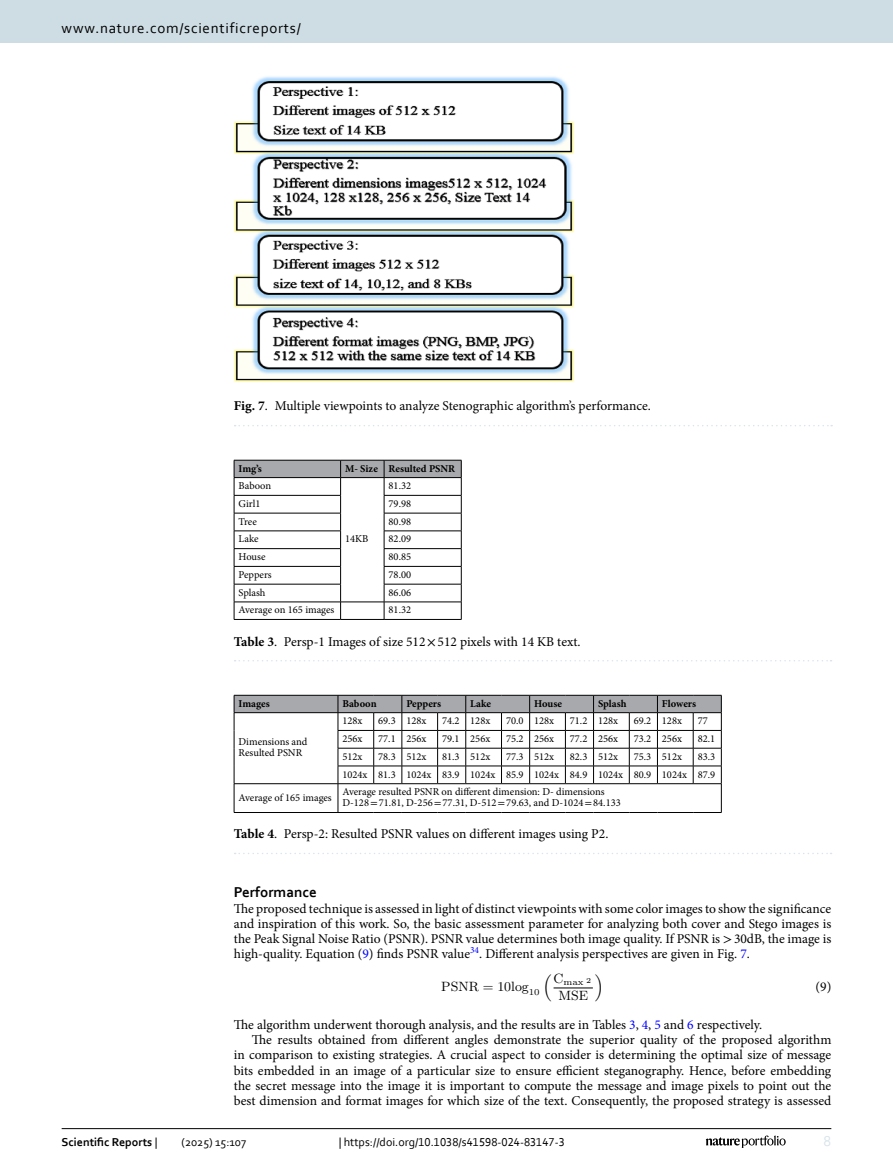
<style>
.page{position:relative;width:893px;height:1174px;background:#fff}
.page>*{position:absolute;margin:0;border:0;box-sizing:border-box;transform-origin:0 0}
.t1{font:15px "Corbel";letter-spacing:.05em;color:#000}
.Head_2{font:700 15px "Corbel";color:#000}
.t2{font:15px "LM Math Extension 10";color:#000}
.t3{font:15px "Corbel";color:#d9e4eb}
.Body_Text_Indent{font:13.5px/15px "Minion Pro";color:#000;text-align:justify}
.Body_Text{font:13.5px/15px "Minion Pro";color:#000;text-align:justify}
.Table_Caption{font:13.5px "Minion Pro";color:#000}
.Figure_Caption{font:13.5px "Minion Pro";color:#000}
.t4{font:13.5px "SFRM0900";color:#000}
.EQ{font:13.5px "Minion Pro";color:#000}
.t5{font:12px "Corbel";color:#000}
.t6{font:700 12px "Corbel";color:#000}
.Table_Body{font:10.5px "Minion Pro";color:#000}
.Table_Head{font:700 10.5px "Minion Pro";color:#000}
.t7{font:9px "SFRM0600";color:#000}
.s1{font-weight:700}
.s2{font-family:"STIX"}
.s3{color:#00f}
.s4{font-family:"LM Roman 9"}
.s5{font-weight:400}
</style>
<div class="page">
<hr style="left:554px;top:987px;width:39px;height:1px;background:#000">
<svg style="left:234px;top:695px;width:488px;height:118px"></svg>
<hr style="left:234px;top:812px;width:104px;height:1px;background:#000">
<svg style="left:235px;top:853px;width:597px;height:1px"></svg>
<hr style="left:341px;top:619px;width:43px;height:1px;background:#000">
<svg style="left:234px;top:460px;width:228px;height:159px"></svg>
<hr style="left:384px;top:619px;width:77px;height:1px;background:#000">
<hr style="left:234px;top:619px;width:107px;height:1px;background:#000">
<svg style="left:235px;top:660px;width:597px;height:1px"></svg>
<img style="left:234px;top:76px;width:340px;height:306px">
<svg style="left:235px;top:425px;width:597px;height:1px"></svg>
<hr style="left:62px;top:1128px;width:769px;height:1px;background:#000">
<svg style="left:706px;top:1135px;width:80px;height:12px"></svg>
<div style="left:0;top:0;width:893px;height:43px;background:#cedde4"></div>
<p class="t1" style="left:62px;top:18px;width:241px">www.nature.com/scientificreports/</p>
<p class="Figure_Caption" style="left:234px;top:397px;width:418px"><span class="s1">Fig. 7</span>. Multiple viewpoints to analyze Stenographic algorithm’s performance.</p>
<p class="Table_Head" style="left:239px;top:461px;width:25px">Img’s</p>
<p class="Table_Head" style="left:345px;top:461px;width:34px">M- Size</p>
<p class="Table_Head" style="left:389px;top:461px;width:68px">Resulted PSNR</p>
<p class="Table_Body" style="left:239px;top:479px;width:34px">Baboon</p>
<p class="Table_Body" style="left:389px;top:479px;width:24px">81.32</p>
<p class="Table_Body" style="left:239px;top:496px;width:23px">Girl1</p>
<p class="Table_Body" style="left:389px;top:496px;width:24px">79.98</p>
<p class="Table_Body" style="left:239px;top:514px;width:20px">Tree</p>
<p class="Table_Body" style="left:389px;top:514px;width:24px">80.98</p>
<p class="Table_Body" style="left:239px;top:532px;width:22px">Lake</p>
<p class="Table_Body" style="left:389px;top:532px;width:24px">82.09</p>
<p class="Table_Body" style="left:239px;top:550px;width:28px">House</p>
<p class="Table_Body" style="left:389px;top:550px;width:24px">80.85</p>
<p class="Table_Body" style="left:239px;top:567px;width:35px">Peppers</p>
<p class="Table_Body" style="left:389px;top:567px;width:24px">78.00</p>
<p class="Table_Body" style="left:239px;top:585px;width:28px">Splash</p>
<p class="Table_Body" style="left:389px;top:585px;width:24px">86.06</p>
<p class="Table_Body" style="left:239px;top:603px;width:97px">Average on 165 images</p>
<p class="Table_Body" style="left:389px;top:603px;width:24px">81.32</p>
<p class="Table_Caption" style="left:234px;top:632px;width:348px"><span class="s1">Table 3</span>. Persp-1 Images of size 512<span class="s2">×</span>512 pixels with 14 KB text.</p>
<p class="Table_Body" style="left:345px;top:532px;width:25px">14KB</p>
<p class="Table_Head" style="left:239px;top:696px;width:33px">Images</p>
<p class="Table_Head" style="left:342px;top:696px;width:36px">Baboon</p>
<p class="Table_Head" style="left:406px;top:696px;width:36px">Peppers</p>
<p class="Table_Head" style="left:470px;top:696px;width:22px">Lake</p>
<p class="Table_Head" style="left:534px;top:696px;width:29px">House</p>
<p class="Table_Head" style="left:598px;top:696px;width:30px">Splash</p>
<p class="Table_Head" style="left:662px;top:696px;width:36px">Flowers</p>
<p class="Table_Body" style="left:239px;top:735px;width:70px">Dimensions and</p>
<p class="Table_Body" style="left:239px;top:746px;width:65px">Resulted PSNR</p>
<p class="Table_Body" style="left:342px;top:714px;width:22px">128x</p>
<p class="Table_Body" style="left:378px;top:714px;width:19px">69.3</p>
<p class="Table_Body" style="left:406px;top:714px;width:22px">128x</p>
<p class="Table_Body" style="left:442px;top:714px;width:19px">74.2</p>
<p class="Table_Body" style="left:470px;top:714px;width:22px">128x</p>
<p class="Table_Body" style="left:506px;top:714px;width:19px">70.0</p>
<p class="Table_Body" style="left:534px;top:714px;width:22px">128x</p>
<p class="Table_Body" style="left:570px;top:714px;width:19px">71.2</p>
<p class="Table_Body" style="left:598px;top:714px;width:22px">128x</p>
<p class="Table_Body" style="left:634px;top:714px;width:19px">69.2</p>
<p class="Table_Body" style="left:662px;top:714px;width:22px">128x</p>
<p class="Table_Body" style="left:698px;top:714px;width:12px">77</p>
<p class="Table_Body" style="left:342px;top:731px;width:22px">256x</p>
<p class="Table_Body" style="left:378px;top:731px;width:19px">77.1</p>
<p class="Table_Body" style="left:406px;top:731px;width:22px">256x</p>
<p class="Table_Body" style="left:442px;top:731px;width:19px">79.1</p>
<p class="Table_Body" style="left:470px;top:731px;width:22px">256x</p>
<p class="Table_Body" style="left:506px;top:731px;width:19px">75.2</p>
<p class="Table_Body" style="left:534px;top:731px;width:22px">256x</p>
<p class="Table_Body" style="left:570px;top:731px;width:19px">77.2</p>
<p class="Table_Body" style="left:598px;top:731px;width:22px">256x</p>
<p class="Table_Body" style="left:634px;top:731px;width:19px">73.2</p>
<p class="Table_Body" style="left:662px;top:731px;width:22px">256x</p>
<p class="Table_Body" style="left:698px;top:731px;width:19px">82.1</p>
<p class="Table_Body" style="left:342px;top:749px;width:22px">512x</p>
<p class="Table_Body" style="left:378px;top:749px;width:19px">78.3</p>
<p class="Table_Body" style="left:406px;top:749px;width:22px">512x</p>
<p class="Table_Body" style="left:442px;top:749px;width:19px">81.3</p>
<p class="Table_Body" style="left:470px;top:749px;width:22px">512x</p>
<p class="Table_Body" style="left:506px;top:749px;width:19px">77.3</p>
<p class="Table_Body" style="left:534px;top:749px;width:22px">512x</p>
<p class="Table_Body" style="left:570px;top:749px;width:19px">82.3</p>
<p class="Table_Body" style="left:598px;top:749px;width:22px">512x</p>
<p class="Table_Body" style="left:634px;top:749px;width:19px">75.3</p>
<p class="Table_Body" style="left:662px;top:749px;width:22px">512x</p>
<p class="Table_Body" style="left:698px;top:749px;width:19px">83.3</p>
<p class="Table_Body" style="left:342px;top:767px;width:27px">1024x</p>
<p class="Table_Body" style="left:378px;top:767px;width:19px">81.3</p>
<p class="Table_Body" style="left:406px;top:767px;width:27px">1024x</p>
<p class="Table_Body" style="left:442px;top:767px;width:19px">83.9</p>
<p class="Table_Body" style="left:470px;top:767px;width:27px">1024x</p>
<p class="Table_Body" style="left:506px;top:767px;width:19px">85.9</p>
<p class="Table_Body" style="left:534px;top:767px;width:27px">1024x</p>
<p class="Table_Body" style="left:570px;top:767px;width:19px">84.9</p>
<p class="Table_Body" style="left:598px;top:767px;width:27px">1024x</p>
<p class="Table_Body" style="left:634px;top:767px;width:19px">80.9</p>
<p class="Table_Body" style="left:662px;top:767px;width:27px">1024x</p>
<p class="Table_Body" style="left:698px;top:767px;width:19px">87.9</p>
<p class="Table_Body" style="left:342px;top:784px;width:264px">Average resulted PSNR on different dimension: D- dimensions</p>
<p class="Table_Body" style="left:342px;top:796px;width:280px">D-128<span class="s2">=</span>71.81, D-256<span class="s2">=</span>77.31, D-512<span class="s2">=</span>79.63, and D-1024<span class="s2">=</span>84.133</p>
<p class="Table_Caption" style="left:234px;top:825px;width:376px"><span class="s1">Table 4</span>. Persp-2: Resulted PSNR values on different images using P2.</p>
<p class="Table_Body" style="left:239px;top:790px;width:95px">Average of 165 images</p>
<p class="Head_2" style="left:234px;top:883px;width:84px">Performance</p>
<p class="Body_Text" style="left:234px;top:900px;width:599px">The proposed technique is assessed in light of distinct viewpoints with some color images to show the significance and inspiration of this work. So, the basic assessment parameter for analyzing both cover and Stego images is the Peak Signal Noise Ratio (PSNR). PSNR value determines both image quality. If PSNR is <span class="s2">&gt;</span>30dB, the image is high-quality. Equation (<span class="s3">9</span>) finds PSNR value<sup>34</sup>. Different analysis perspectives are given in Fig. <span class="s3">7</span>.</p>
<p class="t4" style="left:441px;top:978px;width:100px">PSNR <span class="s4">= 10</span>log<sub>10</sub></p>
<p class="t2" style="left:543px;top:961px;width:10px">(</p>
<p class="t7" style="left:554px;top:976px;width:39px"><sup>C</sup>max <sup>2</sup></p>
<p class="t2" style="left:595px;top:961px;width:10px">)</p>
<p class="EQ" style="left:815px;top:977px;width:17px">(9)</p>
<p class="Body_Text" style="left:234px;top:1017px;width:530px">The algorithm underwent thorough analysis, and the results are in Tables <span class="s3">3</span>, <span class="s3">4</span>, <span class="s3">5</span> and <span class="s3">6</span> respectively.</p>
<p class="Body_Text_Indent" style="left:234px;top:1032px;width:599px;text-indent:18px">The results obtained from different angles demonstrate the superior quality of the proposed algorithm in comparison to existing strategies. A crucial aspect to consider is determining the optimal size of message bits embedded in an image of a particular size to ensure efficient steganography. Hence, before embedding the secret message into the image it is important to compute the message and image pixels to point out the best dimension and format images for which size of the text. Consequently, the proposed strategy is assessed</p>
<p class="t4" style="left:558px;top:987px;width:31px">MSE</p>
<p class="t6" style="left:62px;top:1134px;width:97px">Scientific Reports <span class="s5">|</span></p>
<p class="t5" style="left:181px;top:1134px;width:66px">(2025) 15:107</p>
<p class="t5" style="left:339px;top:1134px;width:228px">| https://doi.org/10.1038/s41598-024-83147-3</p>
<p class="t3" style="left:824px;top:1132px;width:9px">8</p>
</div>
